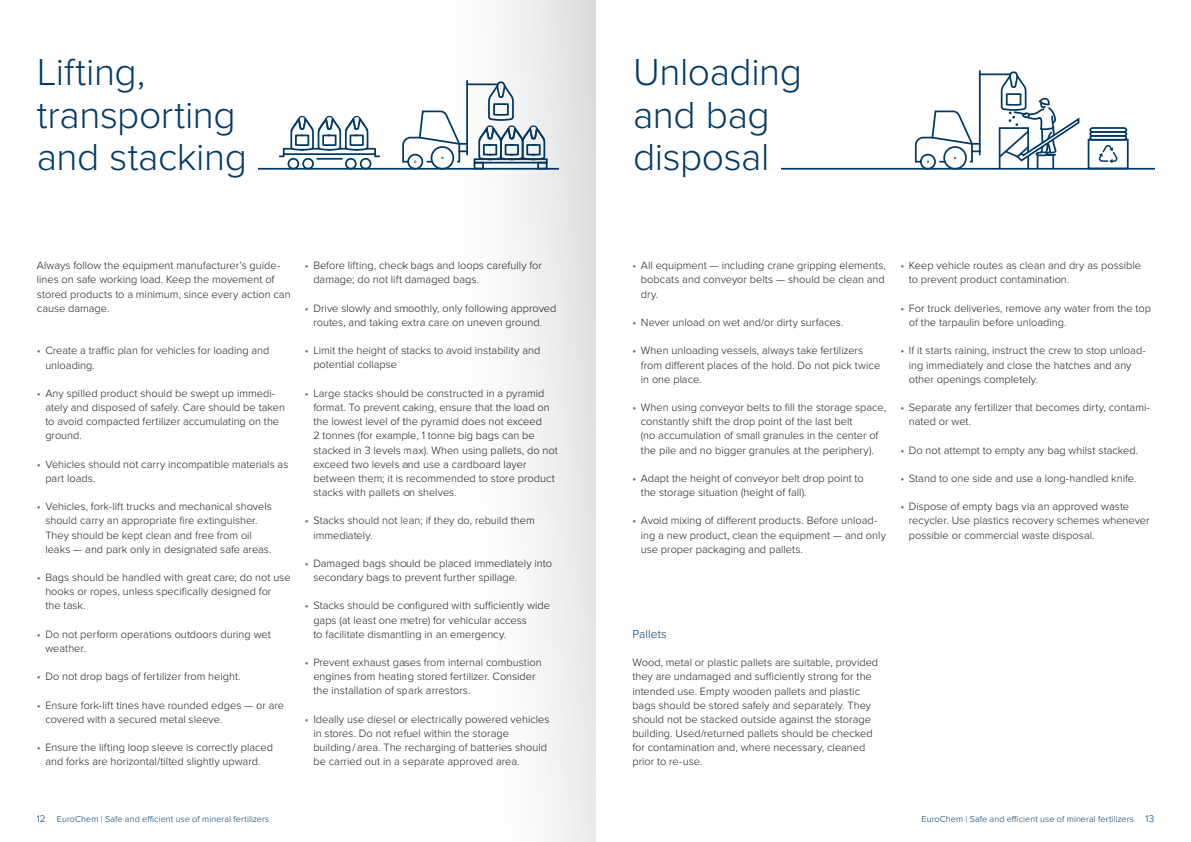
<style>
.page{position:relative;width:1191px;height:842px;background:#fff}
.page>*{position:absolute;margin:0;border:0;box-sizing:border-box;transform-origin:0 0}
.t1{font:300 39px/42.5px "Proxima Nova";letter-spacing:-.01em;color:#003a66}
.t2{font:300 12px "Proxima Nova";letter-spacing:.01em;color:#003a66}
.t3{font:300 11px/14.2px "Proxima Nova";color:#231f20}
.t4{font:300 9px "Proxima Nova";letter-spacing:.01em;color:#003a66}
.s1{font-weight:600;color:#6a757b}
.s2{font-size:10px}
</style>
<div class="page">
<div style="left:287px;top:158px;width:12px;height:12px;border:2px solid #003a66;border-radius:50%"></div>
<div style="left:302px;top:158px;width:12px;height:12px;border:2px solid #003a66;border-radius:50%"></div>
<div style="left:345px;top:158px;width:12px;height:12px;border:2px solid #003a66;border-radius:50%"></div>
<div style="left:360px;top:158px;width:11px;height:12px;border:2px solid #003a66;border-radius:50%"></div>
<hr style="left:317px;top:158px;width:25px;height:2px;background:#003a66">
<svg style="left:278px;top:116px;width:102px;height:42px"></svg>
<hr style="left:258px;top:168px;width:300px;height:2px;background:#003a66">
<svg style="left:402px;top:140px;width:2px;height:23px"></svg>
<hr style="left:781px;top:168px;width:373px;height:2px;background:#003a66">
<hr style="left:979px;top:73px;width:31px;height:2px;background:#003a66">
<div style="left:920px;top:154px;width:16px;height:16px;border:2px solid #003a66;border-radius:50%"></div>
<div style="left:943px;top:146px;width:23px;height:24px;border:2px solid #003a66;border-radius:50%"></div>
<hr style="left:979px;top:71px;width:1px;height:84px;background:#003a66">
<svg style="left:914px;top:110px;width:65px;height:54px"></svg>
<div style="left:1036px;top:154px;width:18px;height:15px;border:2px solid #003a66"></div>
<div style="left:998px;top:127px;width:31px;height:43px;border:2px solid #003a66"></div>
<svg style="left:997px;top:71px;width:83px;height:92px"></svg>
<div style="left:1087px;top:139px;width:41px;height:30px;border:2px solid #003a66"></div>
<svg style="left:1088px;top:127px;width:40px;height:36px"></svg>
<div style="left:404px;top:0;width:191px;height:841px;background:linear-gradient(to right,#fff,#e5e6e7)"></div>
<h1 class="t1" style="left:37px;top:49px;width:211px">Lifting, transporting and stacking</h1>
<p class="t3" style="left:37px;top:258px;width:255px">Always follow the equipment manufacturer’s guide&shy;lines on safe working load. Keep the movement of stored products to a minimum, since every action can cause damage.</p>
<p class="t3" style="left:45px;top:343px;width:226px;text-indent:-9px"><span class="s1">•</span> Create a traffic plan for vehicles for loading and unloading.</p>
<p class="t3" style="left:45px;top:385px;width:241px;text-indent:-9px"><span class="s1">•</span> Any spilled product should be swept up immedi&shy;ately and disposed of safely. Care should be taken to avoid compacted fertilizer accumulating on the ground.</p>
<p class="t3" style="left:45px;top:456px;width:244px;text-indent:-9px"><span class="s1">•</span> Vehicles should not carry incompatible materials as part loads.</p>
<p class="t3" style="left:45px;top:499px;width:228px;text-indent:-9px"><span class="s1">•</span> Vehicles, fork-lift trucks and mechanical shovels should carry an appropriate fire extinguisher.<br>They should be kept clean and free from oil leaks — and park only in designated safe areas.</p>
<p class="t3" style="left:45px;top:570px;width:247px;text-indent:-9px"><span class="s1">•</span> Bags should be handled with great care; do not use hooks or ropes, unless specifically designed for<br>the task.</p>
<p class="t3" style="left:45px;top:626px;width:227px;text-indent:-9px"><span class="s1">•</span> Do not perform operations outdoors during wet weather.</p>
<p class="t3" style="left:37px;top:669px;width:205px"><span class="s1">•</span> Do not drop bags of fertilizer from height.</p>
<p class="t3" style="left:45px;top:697px;width:240px;text-indent:-9px"><span class="s1">•</span> Ensure fork-lift tines have rounded edges — or are covered with a secured metal sleeve.</p>
<p class="t3" style="left:37px;top:740px;width:238px;text-align:center"><span class="s1">•</span> Ensure the lifting loop sleeve is correctly placed and forks are horizontal/tilted slightly upward.</p>
<p class="t3" style="left:313px;top:258px;width:230px;text-indent:-9px"><span class="s1">•</span> Before lifting, check bags and loops carefully for damage; do not lift damaged bags.</p>
<p class="t3" style="left:305px;top:300px;width:253px;text-align:center"><span class="s1">•</span> Drive slowly and smoothly, only following approved routes, and taking extra care on uneven ground.</p>
<p class="t3" style="left:313px;top:343px;width:228px;text-indent:-9px"><span class="s1">•</span> Limit the height of stacks to avoid instability and potential collapse</p>
<p class="t3" style="left:313px;top:385px;width:246px;text-indent:-9px"><span class="s1">•</span> Large stacks should be constructed in a pyramid format. To prevent caking, ensure that the load on the lowest level of the pyramid does not exceed<br>2 tonnes (for example, 1 tonne big bags can be stacked in 3 levels max). When using pallets, do not exceed two levels and use a cardboard layer between them; it is recommended to store product stacks with pallets on shelves.</p>
<p class="t3" style="left:313px;top:513px;width:223px;text-indent:-9px"><span class="s1">•</span> Stacks should not lean; if they do, rebuild them immediately.</p>
<p class="t3" style="left:313px;top:555px;width:240px;text-indent:-9px"><span class="s1">•</span> Damaged bags should be placed immediately into secondary bags to prevent further spillage.</p>
<p class="t3" style="left:313px;top:598px;width:238px;text-indent:-9px"><span class="s1">•</span> Stacks should be configured with sufficiently wide gaps (at least one metre) for vehicular access<br>to facilitate dismantling in an emergency.</p>
<p class="t3" style="left:313px;top:655px;width:230px;text-indent:-9px"><span class="s1">•</span> Prevent exhaust gases from internal combustion engines from heating stored fertilizer. Consider the installation of spark arrestors.</p>
<p class="t3" style="left:313px;top:711px;width:238px;text-indent:-9px"><span class="s1">•</span> Ideally use diesel or electrically powered vehicles in stores. Do not refuel within the storage building / area. The recharging of batteries should be carried out in a separate approved area.</p>
<h1 class="t1" style="left:633px;top:49px;width:170px">Unloading and bag disposal</h1>
<p class="t3" style="left:641px;top:258px;width:247px;text-align:justify;text-indent:-9px"><span class="s1">•</span> All equipment — including crane gripping elements, bobcats and conveyor belts — should be clean and dry.</p>
<p class="t3" style="left:632px;top:315px;width:213px"><span class="s1">•</span> Never unload on wet and/or dirty surfaces.</p>
<p class="t3" style="left:641px;top:343px;width:241px;text-indent:-9px"><span class="s1">•</span> When unloading vessels, always take fertilizers from different places of the hold. Do not pick twice in one place.</p>
<p class="t3" style="left:641px;top:400px;width:247px;text-indent:-9px"><span class="s1">•</span> When using conveyor belts to fill the storage space, constantly shift the drop point of the last belt<br>(no accumulation of small granules in the center of the pile and no bigger granules at the periphery).</p>
<p class="t3" style="left:641px;top:470px;width:224px;text-indent:-9px"><span class="s1">•</span> Adapt the height of conveyor belt drop point to the storage situation (height of fall).</p>
<p class="t3" style="left:641px;top:513px;width:247px;text-indent:-9px"><span class="s1">•</span> Avoid mixing of different products. Before unload&shy;ing a new product, clean the equipment — and only use proper packaging and pallets.</p>
<p class="t3" style="left:909px;top:258px;width:234px;text-indent:-9px"><span class="s1">•</span> Keep vehicle routes as clean and dry as possible to prevent product contamination.</p>
<p class="t3" style="left:909px;top:300px;width:244px;text-indent:-9px"><span class="s1">•</span> For truck deliveries, remove any water from the top of the tarpaulin before unloading.</p>
<p class="t3" style="left:909px;top:343px;width:238px;text-indent:-9px"><span class="s1">•</span> If it starts raining, instruct the crew to stop unload&shy;ing immediately and close the hatches and any other openings completely.</p>
<p class="t3" style="left:909px;top:400px;width:243px;text-indent:-9px"><span class="s1">•</span> Separate any fertilizer that becomes dirty, contami&shy;nated or wet.</p>
<p class="t3" style="left:900px;top:442px;width:239px"><span class="s1">•</span> Do not attempt to empty any bag whilst stacked.</p>
<p class="t3" style="left:900px;top:470px;width:238px"><span class="s1">•</span> Stand to one side and use a long-handled knife.</p>
<p class="t3" style="left:909px;top:499px;width:242px;text-indent:-9px"><span class="s1">•</span> Dispose of empty bags via an approved waste recycler. Use plastics recovery schemes whenever possible or commercial waste disposal.</p>
<p class="t2" style="left:632px;top:625px;width:36px">Pallets</p>
<p class="t3" style="left:632px;top:655px;width:247px">Wood, metal or plastic pallets are suitable, provided they are undamaged and sufficiently strong for the intended use. Empty wooden pallets and plastic bags should be stored safely and separately. They should not be stacked outside against the storage building. Used/returned pallets should be checked for contamination and, where necessary, cleaned prior to re-use.</p>
<p class="t4" style="left:37px;top:812px;width:234px"><span class="s2">12</span> EuroChem | Safe and efficient use of mineral fertilizers</p>
<p class="t4" style="left:921px;top:812px;width:234px">EuroChem | Safe and efficient use of mineral fertilizers <span class="s2">13</span></p>
</div>
